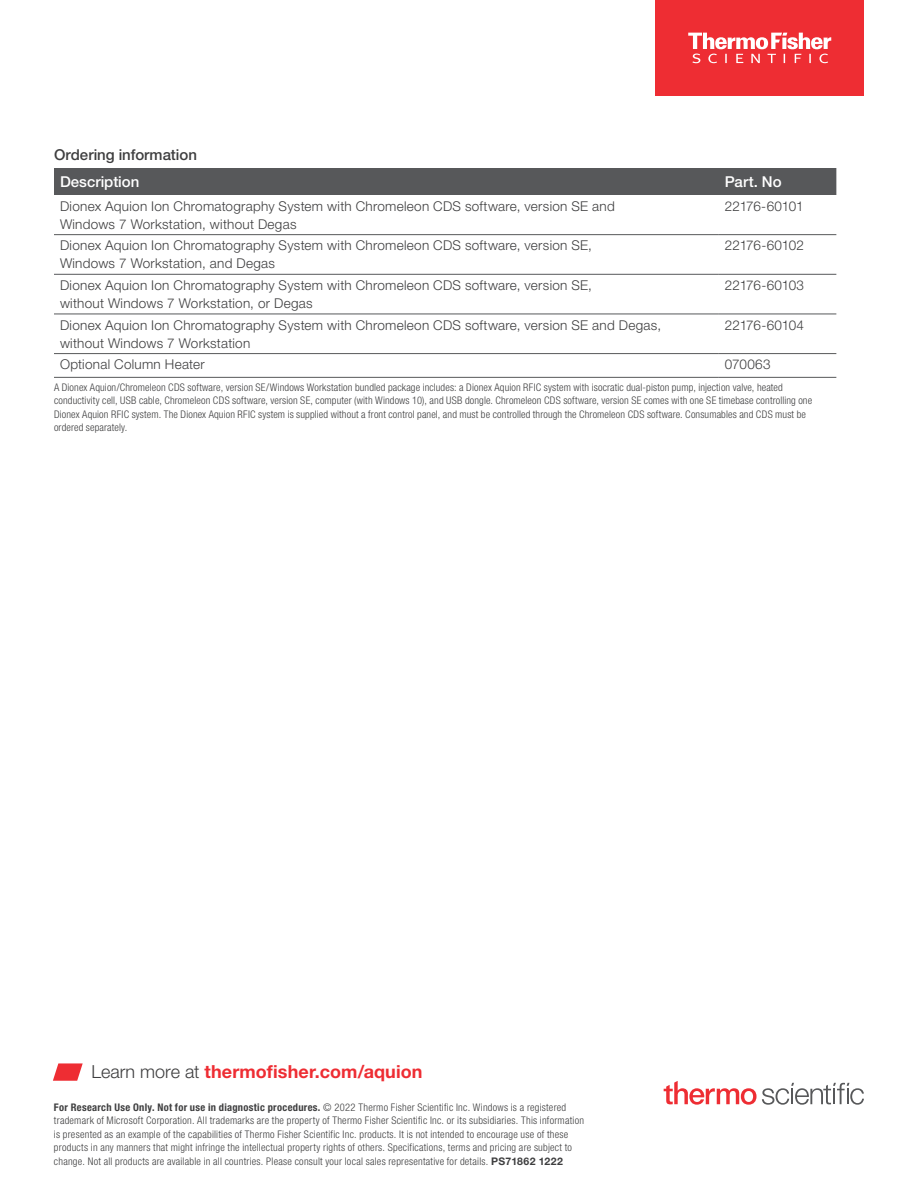
<style>
.page{position:relative;width:918px;height:1188px;background:#fff}
.page>*{position:absolute;margin:0;border:0;box-sizing:border-box;transform-origin:0 0}
.CTA{font:700 18px "Helvetica Neue LTW1 G";letter-spacing:.01em;color:#ee2d33}
.Table_Title{font:500 15px "Helvetica Neue LTW1 G";color:#3e3e3f}
.Title_Row_-_Left{font:500 15px "Helvetica Neue LTW1 G";color:#fff}
.Table_Text_-_Left{font:300 13.5px/18px "Helvetica Neue LTW1 G";letter-spacing:.02em;color:#3e3e3f}
.Table_Text_-_Left-2{font:300 13.5px "Helvetica Neue LTW1 G";letter-spacing:-.02em;color:#3e3e3f}
.Copyright___Tactic{font:300 condensed 10.5px/13.5px "Helvetica Neue LTW1 G";letter-spacing:.025em;color:#3e3e3f}
.Table_footnote{font:300 condensed 10.5px/13.5px "Helvetica Neue LTW1 G";letter-spacing:.015em;color:#3e3e3f}
.s1{font-weight:300;color:#3e3e3f}
.s2{font-weight:700}
.s3{font-weight:700;font-stretch:normal}
</style>
<div class="page">
<div style="left:54px;top:168px;width:782px;height:27px;background:#57585a"></div>
<hr style="left:54px;top:234px;width:665px;height:1px;background:#57585a">
<hr style="left:719px;top:234px;width:117px;height:1px;background:#57585a">
<hr style="left:54px;top:274px;width:665px;height:1px;background:#57585a">
<hr style="left:719px;top:274px;width:117px;height:1px;background:#57585a">
<hr style="left:54px;top:353px;width:665px;height:1px;background:#57585a">
<hr style="left:719px;top:353px;width:117px;height:1px;background:#57585a">
<hr style="left:54px;top:377px;width:665px;height:1px;background:#57585a">
<hr style="left:719px;top:377px;width:117px;height:1px;background:#57585a">
<hr style="left:54px;top:314px;width:665px;height:1px;background:#57585a">
<hr style="left:719px;top:314px;width:117px;height:1px;background:#57585a">
<svg style="left:53px;top:1063px;width:30px;height:18px"></svg>
<div style="left:656px;top:0;width:208px;height:96px;background:#ee2d33"></div>
<svg style="left:688px;top:33px;width:143px;height:30px"></svg>
<svg style="left:664px;top:1081px;width:200px;height:24px"></svg>
<p class="Table_Title" style="left:54px;top:145px;width:145px">Ordering information</p>
<p class="Title_Row_-_Left" style="left:60px;top:172px;width:81px">Description</p>
<p class="Title_Row_-_Left" style="left:725px;top:172px;width:58px">Part. No</p>
<p class="Table_Text_-_Left" style="left:60px;top:197px;width:556px">Dionex Aquion Ion Chromatography System with Chromeleon CDS software, version SE and<br>Windows 7 Workstation, without Degas</p>
<p class="Table_Text_-_Left-2" style="left:725px;top:198px;width:80px">22176-60101</p>
<p class="Table_Text_-_Left" style="left:60px;top:236px;width:533px">Dionex Aquion Ion Chromatography System with Chromeleon CDS software, version SE,<br>Windows 7 Workstation, and Degas</p>
<p class="Table_Text_-_Left-2" style="left:725px;top:237px;width:81px">22176-60102</p>
<p class="Table_Text_-_Left" style="left:60px;top:276px;width:533px">Dionex Aquion Ion Chromatography System with Chromeleon CDS software, version SE, without Windows 7 Workstation, or Degas</p>
<p class="Table_Text_-_Left-2" style="left:725px;top:277px;width:81px">22176-60103</p>
<p class="Table_Text_-_Left" style="left:60px;top:316px;width:603px">Dionex Aquion Ion Chromatography System with Chromeleon CDS software, version SE and Degas, without Windows 7 Workstation</p>
<p class="Table_Text_-_Left-2" style="left:725px;top:317px;width:81px">22176-60104</p>
<p class="Table_Text_-_Left" style="left:60px;top:355px;width:146px">Optional Column Heater</p>
<p class="Table_Text_-_Left" style="left:725px;top:355px;width:47px">070063</p>
<p class="Table_footnote" style="left:54px;top:381px;width:760px">A Dionex Aquion/Chromeleon CDS software, version SE/Windows Workstation bundled package includes: a Dionex Aquion RFIC system with isocratic dual-piston pump, injection valve, heated conductivity cell, USB cable, Chromeleon CDS software, version SE, computer (with Windows 10), and USB dongle. Chromeleon CDS software, version SE comes with one SE timebase controlling one Dionex Aquion RFIC system. The Dionex Aquion RFIC system is supplied without a front control panel, and must be controlled through the Chromeleon CDS software. Consumables and CDS must be ordered separately.</p>
<p class="CTA" style="left:92px;top:1061px;width:333px"><span class="s1">Learn more at</span> thermofisher.com/aquion</p>
<p class="Copyright___Tactic" style="left:54px;top:1100px;width:532px"><span class="s2">For Research Use Only. Not for use in diagnostic procedures.</span> © 2022 Thermo Fisher Scientific Inc. Windows is a registered trademark of Microsoft Corporation. All trademarks are the property of Thermo Fisher Scientific Inc. or its subsidiaries. This information is presented as an example of the capabilities of Thermo Fisher Scientific Inc. products. It is not intended to encourage use of these products in any manners that might infringe the intellectual property rights of others. Specifications, terms and pricing are subject to change. Not all products are available in all countries. Please consult your local sales representative for details. <span class="s3">PS71862 1222</span></p>
</div>
